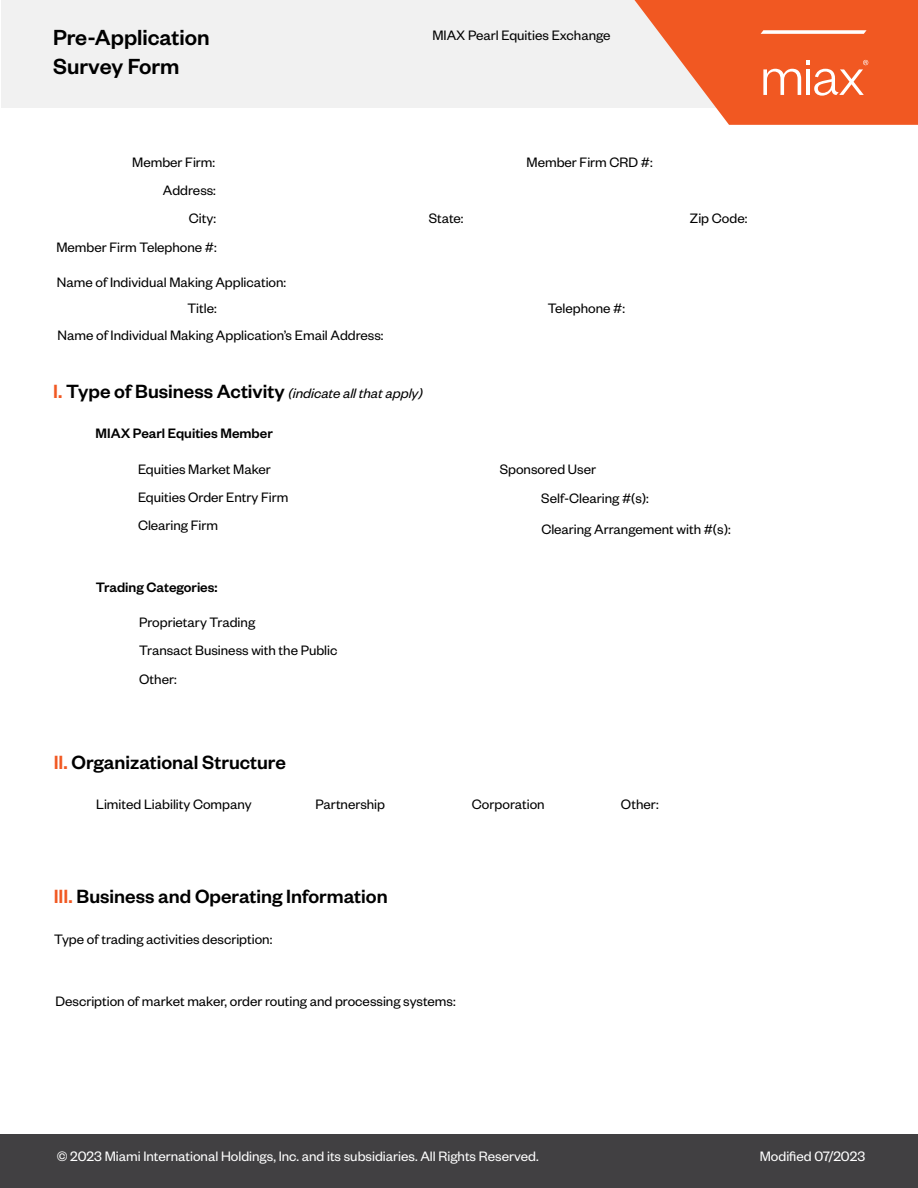
<style>
.page{position:relative;width:918px;height:1188px;background:#fff}
.page>*{position:absolute;margin:0;border:0;box-sizing:border-box;transform-origin:0 0}
.t1{font:500 24px/28.8px "Founders Grotesk";color:#000}
.t2{font:500 21px "Founders Grotesk";color:#000}
.t3{font:15px/28px "Founders Grotesk";color:#000}
.t4{font:15px "Founders Grotesk";color:#fff}
.t5{font:500 15px "Founders Grotesk";color:#000}
.s1{color:#f15822}
.s2{font-weight:400;font-style:italic;font-size:15px}
</style>
<div class="page">
<div style="left:0;top:1135px;width:918px;height:53px;background:#414042"></div>
<div style="left:1px;top:0;width:917px;height:107px;background:#f1f1f1"></div>
<svg style="left:634px;top:0;width:284px;height:125px"></svg>
<h1 class="t1" style="left:53px;top:22px;width:158px">Pre-Application<br>Survey Form</h1>
<p class="t3" style="left:132px;top:148px;width:85px;text-align:right">Member Firm:<br>Address:<br>City:</p>
<p class="t3" style="left:56px;top:232px;width:162px">Member Firm Telephone #:</p>
<p class="t3" style="left:57px;top:267px;width:231px">Name of Individual Making Application:</p>
<p class="t3" style="left:432px;top:20px;width:180px">MIAX Pearl Equities Exchange</p>
<p class="t3" style="left:527px;top:148px;width:128px">Member Firm CRD #:</p>
<p class="t3" style="left:429px;top:204px;width:36px">State:</p>
<p class="t3" style="left:690px;top:204px;width:59px">Zip Code:</p>
<p class="t3" style="left:187px;top:294px;width:31px">Title:</p>
<p class="t3" style="left:548px;top:294px;width:79px">Telephone #:</p>
<p class="t3" style="left:58px;top:321px;width:327px">Name of Individual Making Application’s Email Address:</p>
<h2 class="t2" style="left:53px;top:378px;width:371px"><span class="s1">I.</span> Type of Business Activity <span class="s2">(indicate all that apply)</span></h2>
<p class="t5" style="left:96px;top:424px;width:179px">MIAX Pearl Equities Member</p>
<p class="t3" style="left:138px;top:454px;width:152px">Equities Market Maker<br>Equities Order Entry Firm<br>Clearing Firm</p>
<p class="t3" style="left:500px;top:454px;width:98px">Sponsored User</p>
<p class="t3" style="left:541px;top:482px;width:191px;line-height:30.8px">Self-Clearing #(s):<br>Clearing Arrangement with #(s):</p>
<p class="t5" style="left:96px;top:577px;width:123px">Trading Categories:</p>
<p class="t3" style="left:139px;top:608px;width:200px;line-height:28.5px">Proprietary Trading<br>Transact Business with the Public<br>Other:</p>
<h2 class="t2" style="left:54px;top:749px;width:234px"><span class="s1">II.</span> Organizational Structure</h2>
<p class="t3" style="left:96px;top:789px;width:157px">Limited Liability Company</p>
<p class="t3" style="left:316px;top:789px;width:71px">Partnership</p>
<p class="t3" style="left:472px;top:789px;width:74px">Corporation</p>
<p class="t3" style="left:621px;top:789px;width:39px">Other:</p>
<h2 class="t2" style="left:54px;top:883px;width:335px"><span class="s1">III.</span> Business and Operating Information</h2>
<p class="t3" style="left:54px;top:924px;width:220px">Type of trading activities description:</p>
<p class="t3" style="left:55px;top:986px;width:402px">Description of market maker, order routing and processing systems:</p>
<p class="t4" style="left:57px;top:1147px;width:484px">© 2023 Miami International Holdings, Inc. and its subsidiaries. All Rights Reserved.</p>
<p class="t4" style="left:760px;top:1147px;width:107px">Modified 07/2023</p>
</div>
